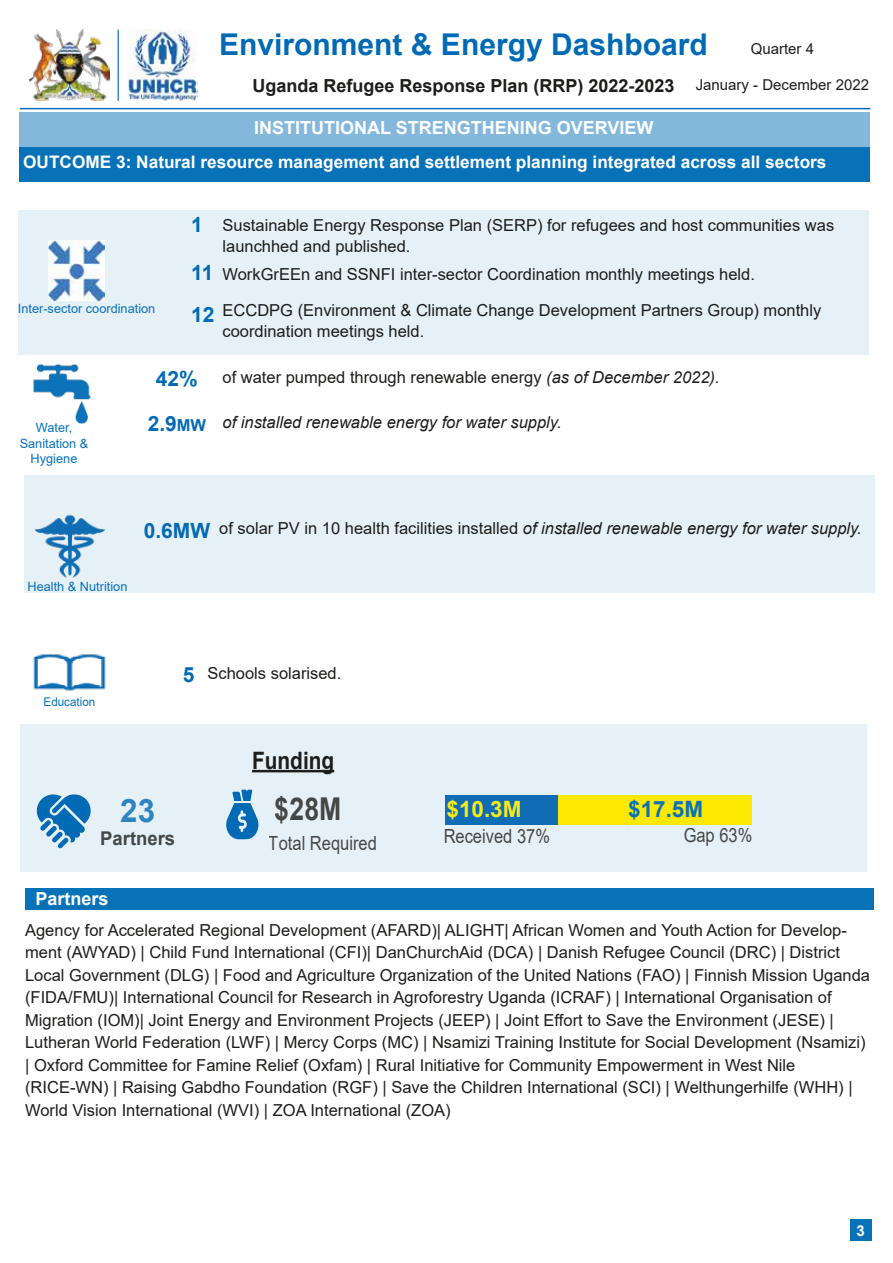
<style>
.page{position:relative;width:893px;height:1263px;background:#fff}
.page>*{position:absolute;margin:0;border:0;box-sizing:border-box;transform-origin:0 0}
.t1{font:700 32.25px "Arial";color:rgb(0 106 180/.8)}
.t2{font:700 31.5px "Arial";color:#1d1d1b;scale:.85 1}
.t3{font:700 30px "Arial";color:#006ab4}
.t4{font:700 24px "Arial";color:#1d1d1b;scale:.87 1}
.t5{font:700 22.5px "Arial";color:#f8e919}
.t6{font:700 22.5px "Arial";color:#0872b9}
.t7{font:700 21px/45px "Arial";color:#046ab4;text-align:center}
.t8{font:700 21px/42px "Arial";color:#006ab4}
.t9{font:19.5px "Arial";color:#1d1d1b;scale:.85 1}
.t10{font:700 19.05px "Arial";color:rgb(29 29 27/.8)}
.t11{font:700 18px "Arial";color:#fff}
.t12{font:700 18px "Arial";color:#1d1d1b}
.t13{font:700 17.25px "Arial";color:#fff}
.t14{font:16.5px/22.5px "Arial";color:#1d1d1b}
.t15{font:italic 16.5px "Arial";color:#1d1d1b}
.t16{font:15px "Arial";color:#1d1d1b}
.t17{font:700 15px "Arial";color:#fff}
.t18{font:12.75px/15.3px "Arial";color:#0872b9;text-align:center}
.t19{font:12px "Arial";color:#0872b9}
.s1{font-size:16.5px}
.s2{font-style:italic}
.s3{font-weight:700;font-style:normal;font-size:21px;color:#046ab4}
.s4{font-style:normal}
.s5{font-weight:700;font-size:21px;color:#046ab4}
</style>
<div class="page">
<div style="left:18px;top:210px;width:850px;height:145px;background:#e6f0f7"></div>
<div style="left:850px;top:1219px;width:22px;height:21px;background:#0872b9"></div>
<div style="left:19px;top:112px;width:851px;height:35px;background:#83b8dc"></div>
<div style="left:19px;top:147px;width:851px;height:34px;background:#0872b9"></div>
<img style="left:33px;top:364px;width:58px;height:60px">
<img style="left:48px;top:241px;width:57px;height:60px">
<hr style="left:20px;top:108px;width:850px;height:1px;background:#006ab4">
<img style="left:29px;top:30px;width:80px;height:71px">
<img style="left:127px;top:30px;width:71px;height:71px">
<hr style="left:117px;top:30px;width:2px;height:71px;background:#0872b9">
<div style="left:20px;top:724px;width:846px;height:148px;background:#e6f0f7"></div>
<svg style="left:226px;top:790px;width:33px;height:49px"></svg>
<hr style="left:252px;top:770px;width:82px;height:2px;background:#1d1d1b">
<svg style="left:36px;top:794px;width:55px;height:54px"></svg>
<div style="left:25px;top:889px;width:848px;height:21px;background:#0872b9"></div>
<div style="left:24px;top:475px;width:850px;height:118px;background:#e6f0f7"></div>
<img style="left:34px;top:514px;width:71px;height:64px">
<img style="left:33px;top:653px;width:73px;height:38px">
<div style="left:445px;top:795px;width:113px;height:29px;background:#0e6db5"></div>
<div style="left:558px;top:795px;width:194px;height:29px;background:#fce800"></div>
<h3 class="t3" style="left:219px;top:24px;width:490px">Environment &amp; Energy Dashboard</h3>
<p class="t12" style="left:252px;top:73px;width:424px">Uganda Refugee Response Plan (RRP) 2022-2023</p>
<p class="t16" style="left:751px;top:38px;width:65px">Quarter 4</p>
<p class="t16" style="left:696px;top:74px;width:175px">January - December 2022</p>
<p class="t11" style="left:254px;top:115px;width:401px">INSTITUTIONAL STRENGTHENING OVERVIEW</p>
<p class="t13" style="left:23px;top:150px;width:805px">OUTCOME 3: Natural resource management and settlement planning integrated across all sectors</p>
<p class="t18" style="left:18px;top:300px;width:139px">Inter-sector coordination</p>
<p class="t8" style="left:191px;top:203px;width:13px">1</p>
<p class="t8" style="left:191px;top:251px;width:25px">11<br>12</p>
<p class="t14" style="left:223px;top:214px;width:613px;line-height:21px">Sustainable Energy Response Plan (SERP) for refugees and host communities was launchhed and published.</p>
<p class="t14" style="left:223px;top:256px;width:600px;line-height:36px">WorkGrEEn and SSNFI inter-sector Coordination monthly meetings held.<br>ECCDPG (Environment &amp; Climate Change Development Partners Group) monthly</p>
<p class="t14" style="left:223px;top:320px;width:203px">coordination meetings held.</p>
<p class="t18" style="left:20px;top:420px;width:70px">Water,<br>Sanitation &amp;<br>Hygiene</p>
<p class="t7" style="left:148px;top:356px;width:60px">42%<br>2.9<span class="s1">MW</span></p>
<p class="t14" style="left:223px;top:366px;width:499px">of water pumped through renewable energy <span class="s2">(as of December 2022).</span></p>
<p class="t15" style="left:223px;top:412px;width:341px">of installed renewable energy for water supply.</p>
<p class="t18" style="left:28px;top:579px;width:101px">Health &amp; Nutrition</p>
<p class="t15" style="left:144px;top:518px;width:720px"><span class="s3">0.6MW</span> <span class="s4">of solar PV in 10 health facilities installed</span> of installed renewable energy for water supply.</p>
<p class="t19" style="left:44px;top:694px;width:53px">Education</p>
<p class="t14" style="left:183px;top:662px;width:160px"><span class="s5">5</span> Schools solarised.</p>
<h1 class="t1" style="left:120px;top:788px;width:36px">23</h1>
<p class="t10" style="left:100px;top:825px;width:77px">Partners</p>
<h3 class="t4" style="left:252px;top:743px;width:96px">Funding</h3>
<h2 class="t2" style="left:275px;top:787px;width:80px">$28M</h2>
<p class="t9" style="left:269px;top:830px;width:129px">Total Required</p>
<h3 class="t5" style="left:446px;top:794px;width:77px">$10.3M</h3>
<h3 class="t6" style="left:628px;top:794px;width:77px">$17.5M</h3>
<p class="t9" style="left:444px;top:823px;width:127px">Received 37%</p>
<p class="t9" style="left:684px;top:822px;width:82px">Gap 63%</p>
<p class="t11" style="left:36px;top:886px;width:75px">Partners</p>
<p class="t14" style="left:25px;top:919px;width:846px">Agency for Accelerated Regional Development (AFARD)| ALIGHT| African Women and Youth Action for Develop&shy;ment (AWYAD) | Child Fund International (CFI)| DanChurchAid (DCA) | Danish Refugee Council (DRC) | District Local Government (DLG) | Food and Agriculture Organization of the United Nations (FAO) | Finnish Mission Uganda (FIDA/FMU)| International Council for Research in Agroforestry Uganda (ICRAF) | International Organisation of Migration (IOM)| Joint Energy and Environment Projects (JEEP) | Joint Effort to Save the Environment (JESE) | Lutheran World Federation (LWF) | Mercy Corps (MC) | Nsamizi Training Institute for Social Development (Nsamizi) | Oxford Committee for Famine Relief (Oxfam) | Rural Initiative for Community Empowerment in West Nile (RICE-WN) | Raising Gabdho Foundation (RGF) | Save the Children International (SCI) | Welthungerhilfe (WHH) | World Vision International (WVI) | ZOA International (ZOA)</p>
<p class="t17" style="left:857px;top:1220px;width:10px">3</p>
</div>
